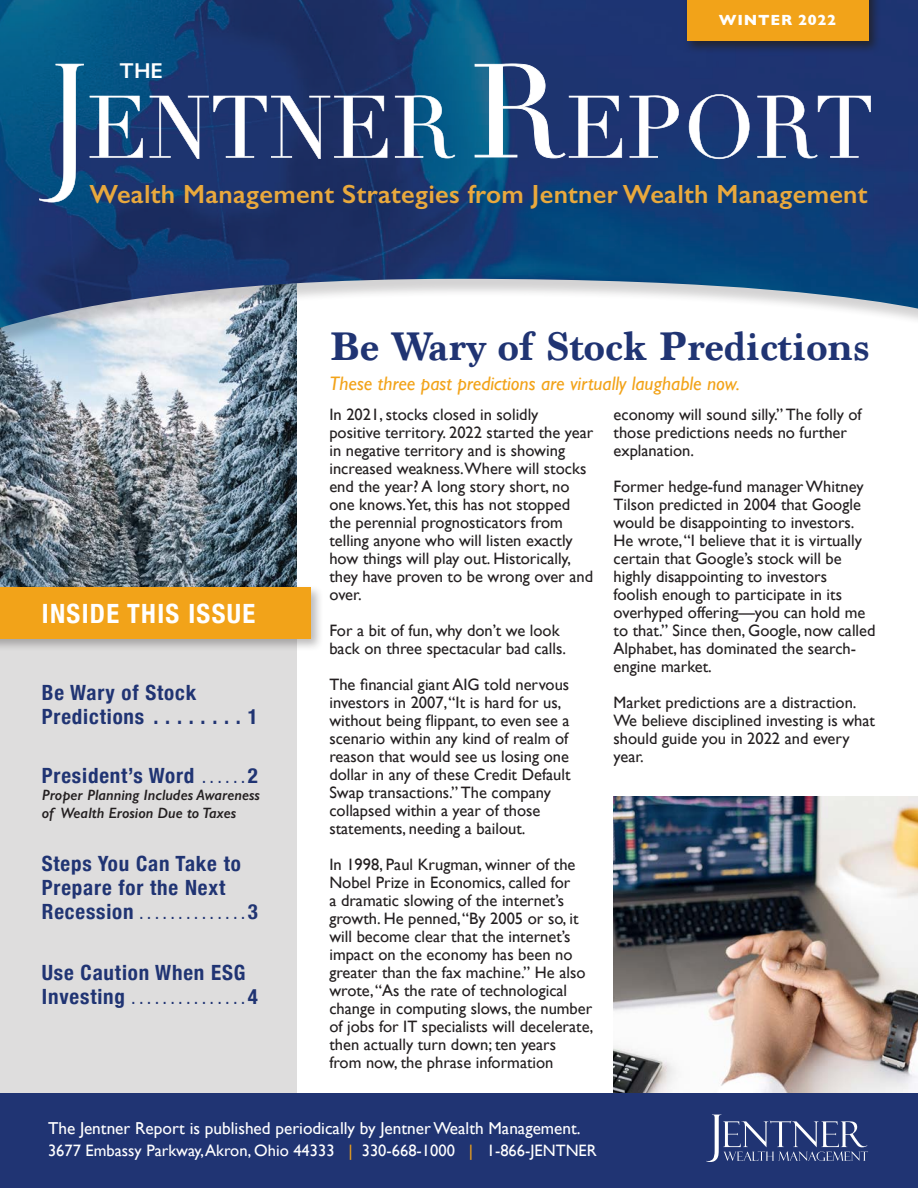
<style>
.page{position:relative;width:918px;height:1188px;background:#fff}
.page>*{position:absolute;margin:0;border:0;box-sizing:border-box;transform-origin:0 0}
.t1{font:700 42px "Marion";color:#203473}
.t2{font:700 condensed 26.55px "Helvetica Neue";letter-spacing:.05em;color:#fff}
.t3{font:600 26.4px "Gill Sans";letter-spacing:.01em;color:#e9a93d}
.t4{font:600 21.6px "Gill Sans";color:#fff}
.t5{font:700 condensed 21px/24px "Helvetica Neue";letter-spacing:.04em;color:#203473}
.t6{font:italic 19.5px "Gill Sans";color:#f2a319}
.t7{font:17.25px "Gill Sans";color:#fff}
.t8{font:16.5px/18px "Gill Sans";color:#231f20}
.t9{font:16.5px "Gill Sans";color:#fff}
.t10{font:italic 600 15px/18px "Gill Sans";color:#231f20}
.t11{font:700 15px "Gill Sans";letter-spacing:.05em;color:#fff}
.t12{font:700 condensed 13.5px "Helvetica Neue";color:#203473}
.s1{font-size:13.5px}
.s2{font-size:21px}
.s3{color:#f2a319}
</style>
<div class="page">
<div style="left:0;top:0;width:297px;height:1188px;background:#dedddd"></div>
<img style="left:0;top:358px;width:297px;height:226px">
<img style="left:614px;top:797px;width:304px;height:297px">
<div style="left:0;top:0;width:918px;height:358px;background:#231f20;opacity:.2"></div>
<img style="left:0;top:0;width:918px;height:328px">
<svg style="left:39px;top:64px;width:45px;height:138px;background:#5080a4"></svg>
<svg style="left:90px;top:96px;width:53px;height:62px;background:#5a7ea3"></svg>
<svg style="left:150px;top:96px;width:237px;height:63px;background:#52638e"></svg>
<svg style="left:395px;top:95px;width:60px;height:63px"></svg>
<svg style="left:475px;top:63px;width:147px;height:95px"></svg>
<svg style="left:630px;top:95px;width:49px;height:63px"></svg>
<svg style="left:689px;top:93px;width:61px;height:66px"></svg>
<svg style="left:757px;top:95px;width:114px;height:63px"></svg>
<div style="left:683px;top:0;width:198px;height:54px;background:#231f20;opacity:.8"></div>
<div style="left:687px;top:0;width:181px;height:40px;background:#f2a319"></div>
<div style="left:0;top:584px;width:324px;height:68px;background:#231f20;opacity:.3"></div>
<div style="left:0;top:587px;width:310px;height:52px;background:#f2a319"></div>
<div style="left:0;top:1094px;width:918px;height:94px;background:#203473"></div>
<svg style="left:706px;top:1115px;width:162px;height:47px"></svg>
<p class="t4" style="left:120px;top:58px;width:45px">THE</p>
<p class="t11" style="left:719px;top:8px;width:119px">WINTER 2022</p>
<p class="t3" style="left:90px;top:179px;width:780px">Wealth Management Strategies from Jentner Wealth Management</p>
<p class="t1" style="left:329px;top:321px;width:542px">Be Wary of Stock Predictions</p>
<p class="t2" style="left:42px;top:592px;width:215px">INSIDE THIS ISSUE</p>
<p class="t5" style="left:42px;top:679px;width:218px">Be Wary of Stock<br>Predictions . . . . . . . . 1</p>
<p class="t5" style="left:42px;top:763px;width:218px">President’s Word <span class="s1">. . . . .</span> 2</p>
<p class="t10" style="left:42px;top:786px;width:220px">Proper Planning Includes Awareness of Wealth Erosion Due to Taxes</p>
<p class="t5" style="left:42px;top:851px;width:201px">Steps You Can Take to<br>Prepare for the Next</p>
<p class="t12" style="left:42px;top:903px;width:218px"><span class="s2">Recession</span> . . . . . . . . . . . . . <span class="s2">3</span></p>
<p class="t5" style="left:42px;top:959px;width:205px">Use Caution When ESG</p>
<p class="t12" style="left:42px;top:988px;width:218px"><span class="s2">Investing</span> . . . . . . . . . . . . . . <span class="s2">4</span></p>
<p class="t6" style="left:329px;top:372px;width:412px">These three past predictions are virtually laughable now.</p>
<p class="t8" style="left:329px;top:405px;width:265px">In 2021, stocks closed in solidly positive territory. 2022 started the year in negative territory and is showing increased weakness.Where will stocks end the year? A long story short, no one knows.Yet, this has not stopped the perennial prognosticators from telling anyone who will listen exactly how things will play out. Historically, they have proven to be wrong over and over.</p>
<p class="t8" style="left:329px;top:621px;width:238px">For a bit of fun, why don’t we look back on three spectacular bad calls.</p>
<p class="t8" style="left:329px;top:675px;width:243px">The financial giant AIG told nervous investors in 2007, “It is hard for us, without being flippant, to even see a scenario within any kind of realm of reason that would see us losing one dollar in any of these Credit Default Swap transactions.” The company collapsed within a year of those statements, needing a bailout.</p>
<p class="t8" style="left:329px;top:855px;width:266px">In 1998, Paul Krugman, winner of the Nobel Prize in Economics, called for<br>a dramatic slowing of the internet’s growth. He penned, “By 2005 or so, it will become clear that the internet’s impact on the economy has been no greater than the fax machine.” He also wrote, “As the rate of technological change in computing slows, the number of jobs for IT specialists will decelerate, then actually turn down; ten years<br>from now, the phrase information</p>
<p class="t8" style="left:614px;top:405px;width:250px">economy will sound silly.” The folly of those predictions needs no further explanation.</p>
<p class="t8" style="left:614px;top:477px;width:263px">Former hedge-fund manager Whitney Tilson predicted in 2004 that Google would be disappointing to investors.<br>He wrote, “I believe that it is virtually certain that Google’s stock will be highly disappointing to investors<br>foolish enough to participate in its overhyped offering—you can hold me to that.” Since then, Google, now called Alphabet, has dominated the search&shy;engine market.</p>
<p class="t8" style="left:614px;top:693px;width:263px">Market predictions are a distraction.<br>We believe disciplined investing is what should guide you in 2022 and every year.</p>
<p class="t7" style="left:48px;top:1118px;width:534px">The Jentner Report is published periodically by Jentner Wealth Management.</p>
<p class="t9" style="left:48px;top:1141px;width:550px">3677 Embassy Parkway, Akron, Ohio 44333 <span class="s3">|</span> 330-668-1000 <span class="s3">|</span> 1-866-JENTNER</p>
</div>
